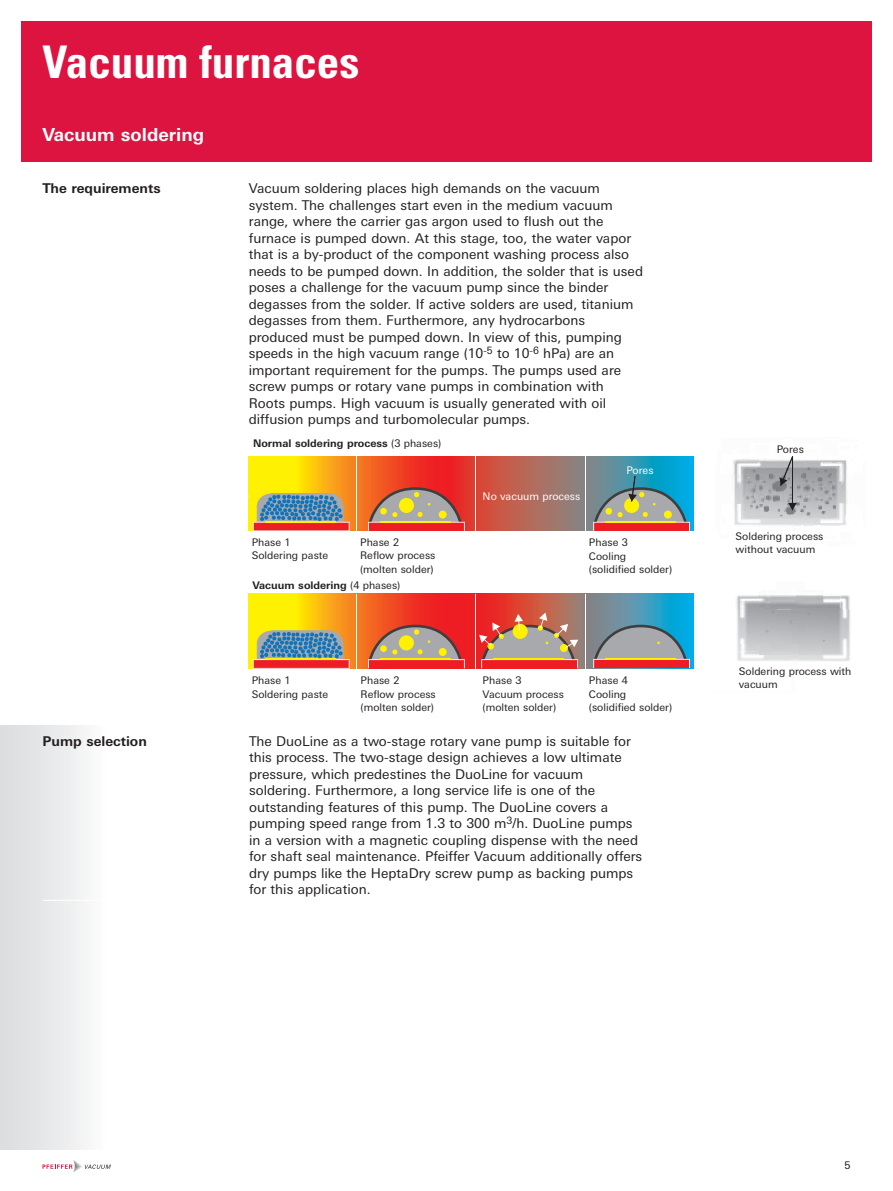
<style>
.page{position:relative;width:893px;height:1191px;background:#fff}
.page>*{position:absolute;margin:0;border:0;box-sizing:border-box;transform-origin:0 0}
.t1{font:700 condensed 45px "Univers";color:#fff}
.t2{font:700 18px "Univers Next W1 G";color:#fff}
.t3{font:13.5px/16.5px "Univers Next W1 G";color:#231f20}
.t4{font:700 13.5px "Univers Next W1 G";color:#231f20}
.t5{font:10.5px/13.5px "Univers Next W1 G";color:#231f20}
.t6{font:700 10.5px "Univers Next W1 G";color:#231f20}
.t7{font:10.5px "Univers Next W1 G";color:#fff}
.s1{font-weight:400}
</style>
<div class="page">
<div style="left:21px;top:21px;width:851px;height:141px;background:#dd1440"></div>
<svg style="left:43px;top:1160px;width:68px;height:12px"></svg>
<div style="left:0;top:725px;width:176px;height:424px;background:linear-gradient(to right,#dedfe1,#fff)"></div>
<svg style="left:249px;top:456px;width:444px;height:75px;background:#c07c48"></svg>
<svg style="left:249px;top:593px;width:444px;height:75px;background:#c48045"></svg>
<svg style="left:253px;top:493px;width:97px;height:38px;background:#938381"></svg>
<svg style="left:253px;top:630px;width:97px;height:39px;background:#968380"></svg>
<svg style="left:368px;top:487px;width:97px;height:44px;background:#c6775a"></svg>
<div style="left:380px;top:508px;width:7px;height:6px;background:#fff101;border-radius:50%"></div>
<svg style="left:368px;top:624px;width:97px;height:44px;background:#c77559"></svg>
<div style="left:380px;top:645px;width:7px;height:7px;background:#fff101;border-radius:50%"></div>
<svg style="left:593px;top:624px;width:97px;height:44px;background:#96878a"></svg>
<svg style="left:479px;top:612px;width:99px;height:56px;background:#c67963"></svg>
<hr style="left:356px;top:456px;width:1px;height:75px;background:#fff">
<hr style="left:475px;top:456px;width:1px;height:75px;background:#fff">
<hr style="left:585px;top:456px;width:1px;height:75px;background:#fff">
<hr style="left:356px;top:594px;width:1px;height:75px;background:#fff">
<hr style="left:475px;top:594px;width:1px;height:75px;background:#fff">
<hr style="left:585px;top:594px;width:1px;height:75px;background:#fff">
<svg style="left:593px;top:476px;width:97px;height:55px;background:#848e87"></svg>
<img style="left:799px;top:609px;width:52px;height:52px">
<img style="left:799px;top:645px;width:24px;height:9px">
<img style="left:759px;top:590px;width:18px;height:53px">
<svg style="left:736px;top:599px;width:5px;height:10px"></svg>
<img style="left:737px;top:651px;width:40px;height:10px">
<img style="left:737px;top:609px;width:22px;height:42px">
<img style="left:741px;top:599px;width:18px;height:44px">
<img style="left:759px;top:643px;width:18px;height:11px">
<img style="left:823px;top:596px;width:17px;height:3px">
<img style="left:799px;top:609px;width:41px;height:36px">
<img style="left:795px;top:595px;width:28px;height:4px">
<img style="left:777px;top:609px;width:27px;height:34px">
<svg style="left:777px;top:643px;width:22px;height:18px"></svg>
<svg style="left:792px;top:599px;width:58px;height:10px"></svg>
<svg style="left:733px;top:456px;width:114px;height:70px;background:#bdbec1"></svg>
<hr style="left:43px;top:900px;width:206px;height:1px;background:#fff">
<h1 class="t1" style="left:43px;top:35px;width:318px">Vacuum furnaces</h1>
<h2 class="t2" style="left:43px;top:124px;width:163px">Vacuum soldering</h2>
<p class="t4" style="left:43px;top:180px;width:120px">The requirements</p>
<p class="t3" style="left:249px;top:180px;width:396px">Vacuum soldering places high demands on the vacuum system. The challenges start even in the medium vacuum range, where the carrier gas argon used to flush out the furnace is pumped down. At this stage, too, the water vapor that is a by-product of the component washing process also needs to be pumped down. In addition, the solder that is used poses a challenge for the vacuum pump since the binder degasses from the solder. If active solders are used, titanium degasses from them. Furthermore, any hydrocarbons produced must be pumped down. In view of this, pumping speeds in the high vacuum range (10<sup>-5</sup> to 10<sup>-6</sup> hPa) are an important requirement for the pumps. The pumps used are screw pumps or rotary vane pumps in combination with Roots pumps. High vacuum is usually generated with oil diffusion pumps and turbomolecular pumps.</p>
<p class="t6" style="left:253px;top:437px;width:190px">Normal soldering process <span class="s1">(3 phases)</span></p>
<p class="t5" style="left:252px;top:535px;width:78px">Phase 1<br>Soldering paste</p>
<p class="t5" style="left:360px;top:535px;width:77px">Phase 2<br>Reflow process (molten solder)</p>
<p class="t6" style="left:253px;top:579px;width:149px">Vacuum soldering <span class="s1">(4 phases)</span></p>
<p class="t7" style="left:483px;top:490px;width:99px">No vacuum process</p>
<p class="t7" style="left:627px;top:464px;width:28px">Pores</p>
<p class="t5" style="left:589px;top:535px;width:85px">Phase 3<br>Cooling (solidified solder)</p>
<p class="t5" style="left:252px;top:673px;width:78px">Phase 1<br>Soldering paste</p>
<p class="t5" style="left:361px;top:673px;width:77px">Phase 2<br>Reflow process (molten solder)</p>
<p class="t5" style="left:483px;top:673px;width:83px">Phase 3<br>Vacuum process (molten solder)</p>
<p class="t5" style="left:589px;top:674px;width:85px">Phase 4<br>Cooling (solidified solder)</p>
<p class="t4" style="left:43px;top:733px;width:106px">Pump selection</p>
<p class="t3" style="left:249px;top:732px;width:395px">The DuoLine as a two-stage rotary vane pump is suitable for this process. The two-stage design achieves a low ultimate pressure, which predestines the DuoLine for vacuum soldering. Furthermore, a long service life is one of the outstanding features of this pump. The DuoLine covers a pumping speed range from 1.3 to 300 m<sup>3</sup>/h. DuoLine pumps in a version with a magnetic coupling dispense with the need for shaft seal maintenance. Pfeiffer Vacuum additionally offers dry pumps like the HeptaDry screw pump as backing pumps for this application.</p>
<p class="t5" style="left:777px;top:443px;width:28px">Pores</p>
<p class="t5" style="left:736px;top:529px;width:89px">Soldering process without vacuum</p>
<p class="t5" style="left:739px;top:664px;width:114px">Soldering process with vacuum</p>
<p class="t5" style="left:844px;top:1158px;width:8px">5</p>
</div>
